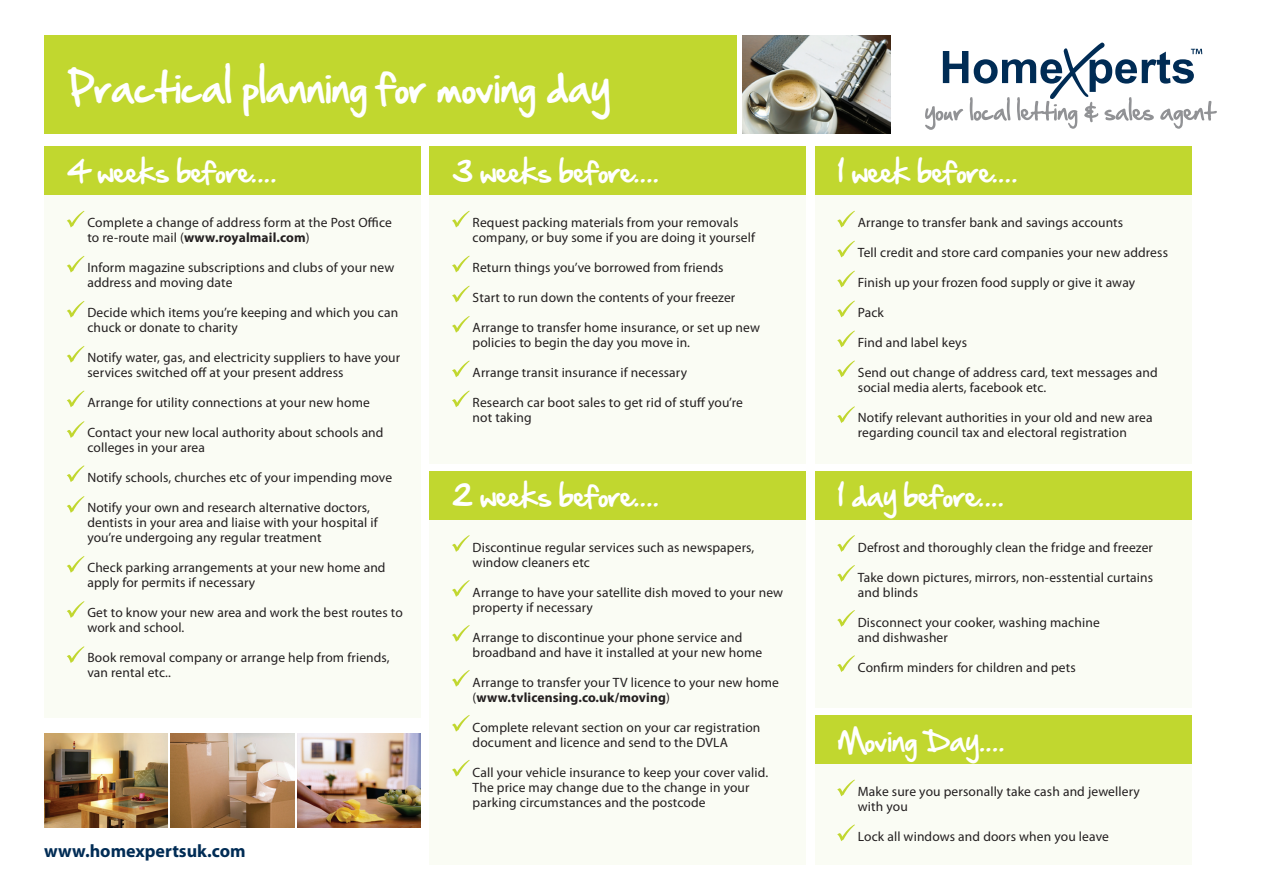
<style>
.page{position:relative;width:1263px;height:893px;background:#fff}
.page>*{position:absolute;margin:0;border:0;box-sizing:border-box;transform-origin:0 0}
.t1{font:36px "Hand Of Sean";color:#fff}
.t2{font:25.5px "Hand Of Sean";color:#fff}
.t3{font:700 18px "Myriad Pro";color:#002c55}
.t4{font:13.5px/15px "Myriad Pro";letter-spacing:.01em;color:#231f20}
.s1{font-weight:700}
</style>
<div class="page">
<svg style="left:925px;top:42px;width:292px;height:88px"></svg>
<div style="left:44px;top:195px;width:377px;height:522px;background:#fafcf4"></div>
<div style="left:429px;top:195px;width:377px;height:268px;background:#fafcf4"></div>
<div style="left:429px;top:519px;width:377px;height:346px;background:#fafcf4"></div>
<div style="left:44px;top:147px;width:377px;height:48px;background:#c1d72f"></div>
<div style="left:429px;top:147px;width:377px;height:48px;background:#c1d72f"></div>
<div style="left:429px;top:471px;width:377px;height:48px;background:#c1d72f"></div>
<div style="left:44px;top:35px;width:693px;height:98px;background:#c1d72f"></div>
<svg style="left:67px;top:211px;width:17px;height:16px"></svg>
<svg style="left:67px;top:256px;width:17px;height:17px"></svg>
<svg style="left:67px;top:301px;width:17px;height:17px"></svg>
<svg style="left:67px;top:346px;width:17px;height:17px"></svg>
<svg style="left:67px;top:390px;width:17px;height:17px"></svg>
<svg style="left:67px;top:421px;width:17px;height:17px"></svg>
<svg style="left:67px;top:465px;width:17px;height:17px"></svg>
<svg style="left:67px;top:496px;width:17px;height:17px"></svg>
<svg style="left:67px;top:556px;width:17px;height:17px"></svg>
<svg style="left:67px;top:601px;width:17px;height:17px"></svg>
<svg style="left:67px;top:646px;width:17px;height:17px"></svg>
<svg style="left:452px;top:211px;width:18px;height:16px"></svg>
<svg style="left:452px;top:256px;width:18px;height:16px"></svg>
<svg style="left:452px;top:286px;width:18px;height:16px"></svg>
<svg style="left:452px;top:316px;width:18px;height:17px"></svg>
<svg style="left:452px;top:360px;width:18px;height:17px"></svg>
<svg style="left:452px;top:390px;width:18px;height:17px"></svg>
<div style="left:815px;top:195px;width:376px;height:268px;background:#fafcf4"></div>
<div style="left:815px;top:147px;width:376px;height:48px;background:#c1d72f"></div>
<svg style="left:837px;top:211px;width:18px;height:16px"></svg>
<svg style="left:837px;top:241px;width:18px;height:16px"></svg>
<svg style="left:837px;top:271px;width:18px;height:16px"></svg>
<svg style="left:837px;top:301px;width:18px;height:16px"></svg>
<svg style="left:837px;top:330px;width:18px;height:17px"></svg>
<svg style="left:837px;top:360px;width:18px;height:17px"></svg>
<svg style="left:837px;top:406px;width:18px;height:17px"></svg>
<div style="left:815px;top:519px;width:376px;height:189px;background:#fafcf4"></div>
<div style="left:815px;top:764px;width:376px;height:101px;background:#fafcf4"></div>
<div style="left:815px;top:471px;width:376px;height:48px;background:#c1d72f"></div>
<div style="left:815px;top:715px;width:376px;height:49px;background:#c1d72f"></div>
<svg style="left:837px;top:779px;width:18px;height:17px"></svg>
<svg style="left:837px;top:824px;width:18px;height:17px"></svg>
<svg style="left:837px;top:535px;width:18px;height:17px"></svg>
<svg style="left:837px;top:565px;width:18px;height:17px"></svg>
<svg style="left:837px;top:610px;width:18px;height:17px"></svg>
<svg style="left:837px;top:655px;width:18px;height:17px"></svg>
<svg style="left:452px;top:535px;width:18px;height:17px"></svg>
<svg style="left:452px;top:580px;width:18px;height:17px"></svg>
<svg style="left:452px;top:625px;width:18px;height:17px"></svg>
<svg style="left:452px;top:670px;width:18px;height:17px"></svg>
<svg style="left:452px;top:715px;width:18px;height:17px"></svg>
<svg style="left:452px;top:760px;width:18px;height:17px"></svg>
<img style="left:298px;top:733px;width:123px;height:95px">
<img style="left:743px;top:35px;width:147px;height:98px">
<img style="left:171px;top:733px;width:123px;height:95px">
<img style="left:44px;top:733px;width:124px;height:95px">
<h1 class="t1" style="left:68px;top:55px;width:543px">Practical planning for moving day</h1>
<h2 class="t2" style="left:68px;top:149px;width:211px">4 weeks before....</h2>
<h2 class="t2" style="left:453px;top:149px;width:208px">3 weeks before....</h2>
<p class="t4" style="left:87px;top:216px;width:306px">Complete a change of address form at the Post Office to re-route mail (<span class="s1">www.royalmail.com</span>)</p>
<p class="t4" style="left:87px;top:261px;width:308px">Inform magazine subscriptions and clubs of your new address and moving date</p>
<p class="t4" style="left:87px;top:306px;width:312px">Decide which items you’re keeping and which you can chuck or donate to charity</p>
<p class="t4" style="left:87px;top:351px;width:314px">Notify water, gas, and electricity suppliers to have your services switched off at your present address</p>
<p class="t4" style="left:87px;top:396px;width:284px">Arrange for utility connections at your new home</p>
<p class="t4" style="left:87px;top:426px;width:298px">Contact your new local authority about schools and colleges in your area</p>
<p class="t4" style="left:87px;top:471px;width:306px">Notify schools, churches etc of your impending move</p>
<p class="t4" style="left:87px;top:501px;width:292px">Notify your own and research alternative doctors, dentists in your area and liaise with your hospital if you’re undergoing any regular treatment</p>
<p class="t4" style="left:87px;top:561px;width:300px">Check parking arrangements at your new home and apply for permits if necessary</p>
<p class="t4" style="left:87px;top:606px;width:317px">Get to know your new area and work the best routes to work and school.</p>
<p class="t4" style="left:87px;top:651px;width:304px">Book removal company or arrange help from friends, van rental etc..</p>
<h3 class="t3" style="left:44px;top:839px;width:203px">www.homexpertsuk.com</h3>
<p class="t4" style="left:473px;top:216px;width:284px">Request packing materials from your removals company, or buy some if you are doing it yourself</p>
<p class="t4" style="left:473px;top:261px;width:252px">Return things you’ve borrowed from friends</p>
<p class="t4" style="left:473px;top:291px;width:264px">Start to run down the contents of your freezer</p>
<p class="t4" style="left:473px;top:321px;width:289px">Arrange to transfer home insurance, or set up new policies to begin the day you move in.</p>
<p class="t4" style="left:473px;top:366px;width:216px">Arrange transit insurance if necessary</p>
<p class="t4" style="left:473px;top:396px;width:272px">Research car boot sales to get rid of stuff you’re not taking</p>
<h2 class="t2" style="left:453px;top:473px;width:208px">2 weeks before....</h2>
<p class="t4" style="left:473px;top:540px;width:283px">Discontinue regular services such as newspapers, window cleaners etc</p>
<p class="t4" style="left:473px;top:585px;width:312px">Arrange to have your satellite dish moved to your new property if necessary</p>
<p class="t4" style="left:473px;top:630px;width:291px">Arrange to discontinue your phone service and broadband and have it installed at your new home</p>
<p class="t4" style="left:473px;top:675px;width:308px">Arrange to transfer your TV licence to your new home (<span class="s1">www.tvlicensing.co.uk/moving</span>)</p>
<p class="t4" style="left:473px;top:720px;width:289px">Complete relevant section on your car registration document and licence and send to the DVLA</p>
<p class="t4" style="left:473px;top:765px;width:297px">Call your vehicle insurance to keep your cover valid.<br>The price may change due to the change in your parking circumstances and the postcode</p>
<h2 class="t2" style="left:838px;top:149px;width:181px">1 week before....</h2>
<p class="t4" style="left:858px;top:216px;width:267px">Arrange to transfer bank and savings accounts</p>
<p class="t4" style="left:858px;top:246px;width:312px">Tell credit and store card companies your new address</p>
<p class="t4" style="left:858px;top:276px;width:279px">Finish up your frozen food supply or give it away</p>
<p class="t4" style="left:858px;top:306px;width:28px">Pack</p>
<p class="t4" style="left:858px;top:336px;width:111px">Find and label keys</p>
<p class="t4" style="left:858px;top:366px;width:301px">Send out change of address card, text messages and social media alerts, facebook etc.</p>
<p class="t4" style="left:858px;top:411px;width:296px">Notify relevant authorities in your old and new area regarding council tax and electoral registration</p>
<h2 class="t2" style="left:838px;top:473px;width:168px">1 day before....</h2>
<p class="t4" style="left:858px;top:540px;width:297px">Defrost and thoroughly clean the fridge and freezer</p>
<p class="t4" style="left:858px;top:570px;width:297px">Take down pictures, mirrors, non-esstential curtains and blinds</p>
<p class="t4" style="left:858px;top:615px;width:243px">Disconnect your cooker, washing machine and dishwasher</p>
<p class="t4" style="left:858px;top:660px;width:219px">Confirm minders for children and pets</p>
<h2 class="t2" style="left:838px;top:718px;width:169px">Moving Day....</h2>
<p class="t4" style="left:858px;top:784px;width:284px">Make sure you personally take cash and jewellery with you</p>
<p class="t4" style="left:858px;top:829px;width:253px">Lock all windows and doors when you leave</p>
</div>
